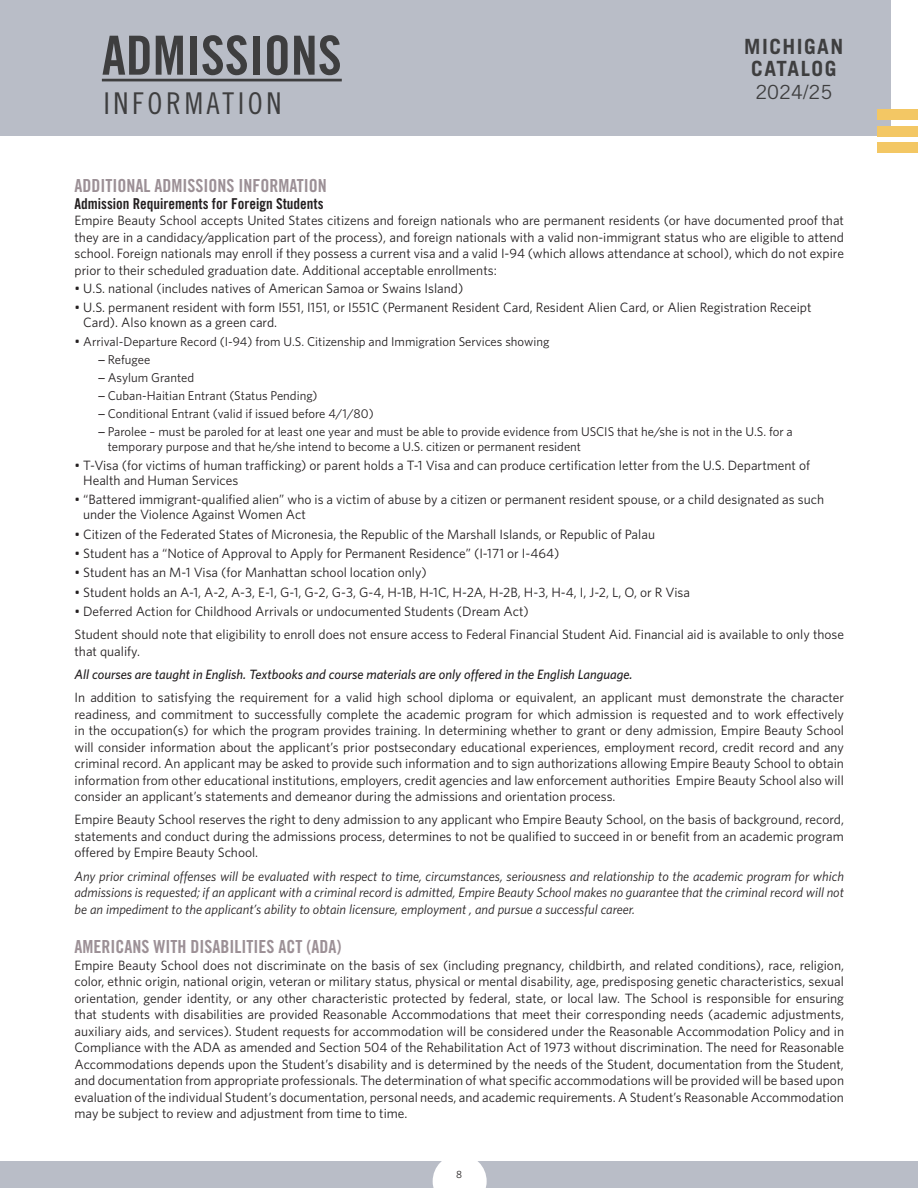
<style>
.page{position:relative;width:918px;height:1188px;background:#fff}
.page>*{position:absolute;margin:0;border:0;box-sizing:border-box;transform-origin:0 0}
.page_headline{font:54px "Trade Gothic LT Std Bd Cn 20";color:#3e3e3f}
.page_headline-2{font:30px "Trade Gothic LT Std Cn 18";letter-spacing:.12em;color:#3e3e3f}
.t1{font:700 21px/22.5px "Trade Gothic LT Std";letter-spacing:.07em;color:#3e3e3f;text-align:center}
.t2{font:19.5px "Trade Gothic LT Std";color:#3e3e3f}
.body_copy{font:18px "Trade Gothic LT Std Bd Cn 20";color:#9c9096}
.body_copy-2{font:15px "Trade Gothic LT Std Bd Cn 20";color:#231f20}
.body_copy-3{font:13.5px/16.5px "Whitney";color:#231f20;text-align:justify}
.body_copy-4{font:italic 13.5px/16.5px "Whitney";color:#231f20;text-align:justify}
.body_copy-5{font:italic 500 13.5px "Whitney";color:#231f20}
.body_copy-6{font:12.75px/14.2px "Whitney";color:#231f20}
.t3{font:10.5px "Whitney";color:#231f20}
.s1{font-size:13.5px}
.s2{font-family:"Trade Gothic LT Std Bd Cn 20"}
</style>
<div class="page">
<div style="left:0;top:1161px;width:918px;height:27px;background:#b9bdc7"></div>
<svg style="left:433px;top:1161px;width:54px;height:27px"></svg>
<div style="left:0;top:0;width:891px;height:136px;background:#b9bdc7"></div>
<div style="left:878px;top:126px;width:40px;height:10px;background:#f3c764"></div>
<div style="left:878px;top:109px;width:40px;height:11px;background:#f3c764"></div>
<div style="left:878px;top:143px;width:40px;height:10px;background:#f3c764"></div>
<hr style="left:102px;top:79px;width:240px;height:2px;background:#3e3e3f">
<p class="page_headline" style="left:102px;top:23px;width:241px">ADMISSIONS</p>
<p class="page_headline-2" style="left:103px;top:86px;width:180px">INFORMATION</p>
<h3 class="t1" style="left:744px;top:35px;width:100px">MICHIGAN<br>CATALOG</h3>
<h3 class="t2" style="left:755px;top:80px;width:78px">2024/25</h3>
<p class="body_copy" style="left:75px;top:175px;width:254px">ADDITIONAL ADMISSIONS INFORMATION</p>
<p class="body_copy-2" style="left:75px;top:194px;width:251px">Admission Requirements for Foreign Students</p>
<p class="body_copy-3" style="left:75px;top:212px;width:771px">Empire Beauty School accepts United States citizens and foreign nationals who are permanent residents (or have documented proof that they are in a candidacy/application part of the process), and foreign nationals with a valid non-immigrant status who are eligible to attend school. Foreign nationals may enroll if they possess a current visa and a valid I-94 (which allows attendance at school), which do not expire prior to their scheduled graduation date. Additional acceptable enrollments:</p>
<p class="body_copy-3" style="left:75px;top:279px;width:390px">• U.S. national (includes natives of American Samoa or Swains Island)</p>
<p class="body_copy-3" style="left:83px;top:299px;width:730px;line-height:15px;text-indent:-9px">• U.S. permanent resident with form I551, I151, or I551C (Permanent Resident Card, Resident Alien Card, or Alien Registration Receipt<br>Card). Also known as a green card.</p>
<p class="body_copy-6" style="left:75px;top:334px;width:476px"><span class="s1">•</span> Arrival-Departure Record (I-94) from U.S. Citizenship and Immigration Services showing</p>
<p class="body_copy-6" style="left:99px;top:352px;width:53px"><span class="s2">–</span> Refugee</p>
<p class="body_copy-6" style="left:99px;top:370px;width:97px"><span class="s2">–</span> Asylum Granted</p>
<p class="body_copy-6" style="left:99px;top:388px;width:221px"><span class="s2">–</span> Cuban-Haitian Entrant (Status Pending)</p>
<p class="body_copy-6" style="left:99px;top:406px;width:277px"><span class="s2">–</span> Conditional Entrant (valid if issued before 4/1/80)</p>
<p class="body_copy-6" style="left:108px;top:424px;width:687px;text-indent:-9px"><span class="s2">–</span> Parolee – must be paroled for at least one year and must be able to provide evidence from USCIS that he/she is not in the U.S. for a temporary purpose and that he/she intend to become a U.S. citizen or permanent resident</p>
<p class="body_copy-3" style="left:83px;top:457px;width:728px;line-height:15px;text-indent:-9px">• T-Visa (for victims of human trafficking) or parent holds a T-1 Visa and can produce certification letter from the U.S. Department of<br>Health and Human Services</p>
<p class="body_copy-3" style="left:83px;top:492px;width:742px;line-height:15px;text-indent:-9px">• “Battered immigrant-qualified alien” who is a victim of abuse by a citizen or permanent resident spouse, or a child designated as such under the Violence Against Women Act</p>
<p class="body_copy-3" style="left:75px;top:525px;width:582px">• Citizen of the Federated States of Micronesia, the Republic of the Marshall Islands, or Republic of Palau</p>
<p class="body_copy-3" style="left:75px;top:545px;width:487px">• Student has a “Notice of Approval to Apply for Permanent Residence” (I-171 or I-464)</p>
<p class="body_copy-3" style="left:75px;top:564px;width:354px">• Student has an M-1 Visa (for Manhattan school location only)</p>
<p class="body_copy-3" style="left:75px;top:583px;width:617px">• Student holds an A-1, A-2, A-3, E-1, G-1, G-2, G-3, G-4, H-1B, H-1C, H-2A, H-2B, H-3, H-4, I, J-2, L, O, or R Visa</p>
<p class="body_copy-3" style="left:75px;top:603px;width:456px">• Deferred Action for Childhood Arrivals or undocumented Students (Dream Act)</p>
<p class="body_copy-3" style="left:75px;top:626px;width:771px">Student should note that eligibility to enroll does not ensure access to Federal Financial Student Aid. Financial aid is available to only those that qualify.</p>
<p class="body_copy-5" style="left:75px;top:665px;width:560px">All courses are taught in English. Textbooks and course materials are only offered in the English Language.</p>
<p class="body_copy-3" style="left:75px;top:689px;width:771px">In addition to satisfying the requirement for a valid high school diploma or equivalent, an applicant must demonstrate the character readiness, and commitment to successfully complete the academic program for which admission is requested and to work effectively in the occupation(s) for which the program provides training. In determining whether to grant or deny admission, Empire Beauty School will consider information about the applicant’s prior postsecondary educational experiences, employment record, credit record and any criminal record. An applicant may be asked to provide such information and to sign authorizations allowing Empire Beauty School to obtain information from other educational institutions, employers, credit agencies and law enforcement authorities Empire Beauty School also will consider an applicant’s statements and demeanor during the admissions and orientation process.</p>
<p class="body_copy-3" style="left:75px;top:811px;width:771px">Empire Beauty School reserves the right to deny admission to any applicant who Empire Beauty School, on the basis of background, record, statements and conduct during the admissions process, determines to not be qualified to succeed in or benefit from an academic program offered by Empire Beauty School.</p>
<p class="body_copy-4" style="left:75px;top:867px;width:771px">Any prior criminal offenses will be evaluated with respect to time, circumstances, seriousness and relationship to the academic program for which admissions is requested; if an applicant with a criminal record is admitted, Empire Beauty School makes no guarantee that the criminal record will not be an impediment to the applicant’s ability to obtain licensure, employment , and pursue a successful career.</p>
<p class="body_copy" style="left:75px;top:936px;width:268px">AMERICANS WITH DISABILITIES ACT (ADA)</p>
<p class="body_copy-3" style="left:75px;top:957px;width:771px">Empire Beauty School does not discriminate on the basis of sex (including pregnancy, childbirth, and related conditions), race, religion, color, ethnic origin, national origin, veteran or military status, physical or mental disability, age, predisposing genetic characteristics, sexual orientation, gender identity, or any other characteristic protected by federal, state, or local law. The School is responsible for ensuring that students with disabilities are provided Reasonable Accommodations that meet their corresponding needs (academic adjustments, auxiliary aids, and services). Student requests for accommodation will be considered under the Reasonable Accommodation Policy and in Compliance with the ADA as amended and Section 504 of the Rehabilitation Act of 1973 without discrimination. The need for Reasonable Accommodations depends upon the Student’s disability and is determined by the needs of the Student, documentation from the Student, and documentation from appropriate professionals. The determination of what specific accommodations will be provided will be based upon evaluation of the individual Student’s documentation, personal needs, and academic requirements. A Student’s Reasonable Accommodation may be subject to review and adjustment from time to time.</p>
<p class="t3" style="left:456px;top:1167px;width:7px">8</p>
</div>
